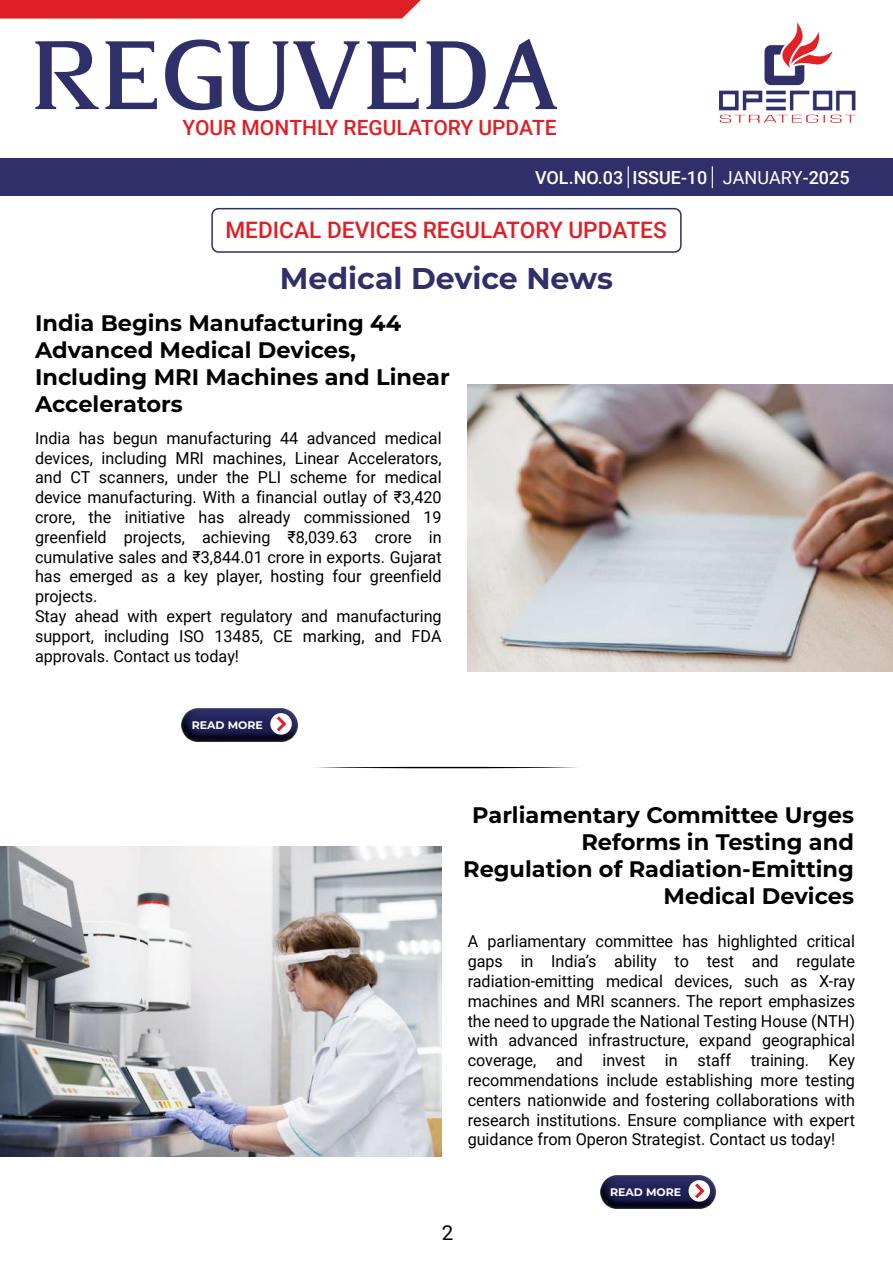
<style>
.page{position:relative;width:893px;height:1263px;background:#fff}
.page>*{position:absolute;margin:0;border:0;box-sizing:border-box;transform-origin:0 0}
.t1{font:300 96.75px "Alvarado Var";color:#2f306a}
.t2{font:700 30px "Montserrat";color:#2f306a}
.t3{font:500 22.65px "Roboto";color:#de2026}
.t4{font:700 22.5px/27px "Montserrat";color:#000}
.t5{font:500 21px "Roboto";color:#de2026}
.t6{font:20.55px "Roboto";color:#000}
.t7{font:500 18px "Roboto";color:#fff}
.t8{font:16.5px/19.8px "Roboto";color:#000}
.t9{font:700 10.95px "Montserrat";color:#fff}
.s1{font-weight:400}
</style>
<div class="page">
<div style="left:211px;top:208px;width:471px;height:45px;border:2px solid #2f306a;border-radius:6px"></div>
<img style="left:719px;top:23px;width:136px;height:99px">
<div style="left:0;top:158px;width:893px;height:38px;background:#2f306a"></div>
<svg style="left:0;top:0;width:421px;height:19px"></svg>
<svg style="left:628px;top:166px;width:1px;height:22px"></svg>
<svg style="left:712px;top:166px;width:1px;height:22px"></svg>
<img style="left:182px;top:708px;width:115px;height:33px">
<svg style="left:270px;top:713px;width:22px;height:22px"></svg>
<svg style="left:274px;top:713px;width:14px;height:21px"></svg>
<img style="left:600px;top:1175px;width:115px;height:33px">
<svg style="left:688px;top:1180px;width:22px;height:21px"></svg>
<svg style="left:692px;top:1180px;width:15px;height:21px"></svg>
<svg style="left:315px;top:766px;width:263px;height:2px"></svg>
<img style="left:468px;top:385px;width:425px;height:286px">
<img style="left:0;top:846px;width:442px;height:310px">
<h1 class="t1" style="left:31px;top:19px;width:531px">REGUVEDA</h1>
<p class="t5" style="left:183px;top:113px;width:376px">YOUR MONTHLY REGULATORY UPDATE</p>
<p class="t7" style="left:535px;top:165px;width:316px">VOL.NO.03 ISSUE-10 <span class="s1">JANUARY</span>-2025</p>
<h3 class="t3" style="left:225px;top:214px;width:443px">MEDICAL DEVICES REGULATORY UPDATES</h3>
<h2 class="t2" style="left:280px;top:257px;width:335px">Medical Device News</h2>
<h3 class="t4" style="left:35px;top:309px;width:416px">India Begins Manufacturing 44<br>Advanced Medical Devices,<br>Including MRI Machines and Linear<br>Accelerators</h3>
<p class="t8" style="left:35px;top:427px;width:408px">India has begun manufacturing 44 advanced medical devices, including MRI machines, Linear Accelerators, and CT scanners, under the PLI scheme for medical device manufacturing. With a financial outlay of ₹3,420 crore, the initiative has already commissioned 19 greenfield projects, achieving ₹8,039.63 crore in cumulative sales and ₹3,844.01 crore in exports. Gujarat has emerged as a key player, hosting four greenfield projects.<br>Stay ahead with expert regulatory and manufacturing support, including ISO 13485, CE marking, and FDA approvals. Contact us today!</p>
<p class="t9" style="left:192px;top:717px;width:73px">READ MORE</p>
<h3 class="t4" style="left:463px;top:800px;width:392px;text-align:right">Parliamentary Committee Urges<br>Reforms in Testing and<br>Regulation of Radiation-Emitting<br>Medical Devices</h3>
<p class="t8" style="left:468px;top:931px;width:389px;text-align:justify">A parliamentary committee has highlighted critical gaps in India’s ability to test and regulate radiation-emitting medical devices, such as X-ray machines and MRI scanners. The report emphasizes the need to upgrade the National Testing House (NTH) with advanced infrastructure, expand geographical coverage, and invest in staff training. Key recommendations include establishing more testing centers nationwide and fostering collaborations with research institutions. Ensure compliance with expert guidance from Operon Strategist. Contact us today!</p>
<p class="t6" style="left:442px;top:1218px;width:13px">2</p>
<p class="t9" style="left:610px;top:1184px;width:73px">READ MORE</p>
</div>
